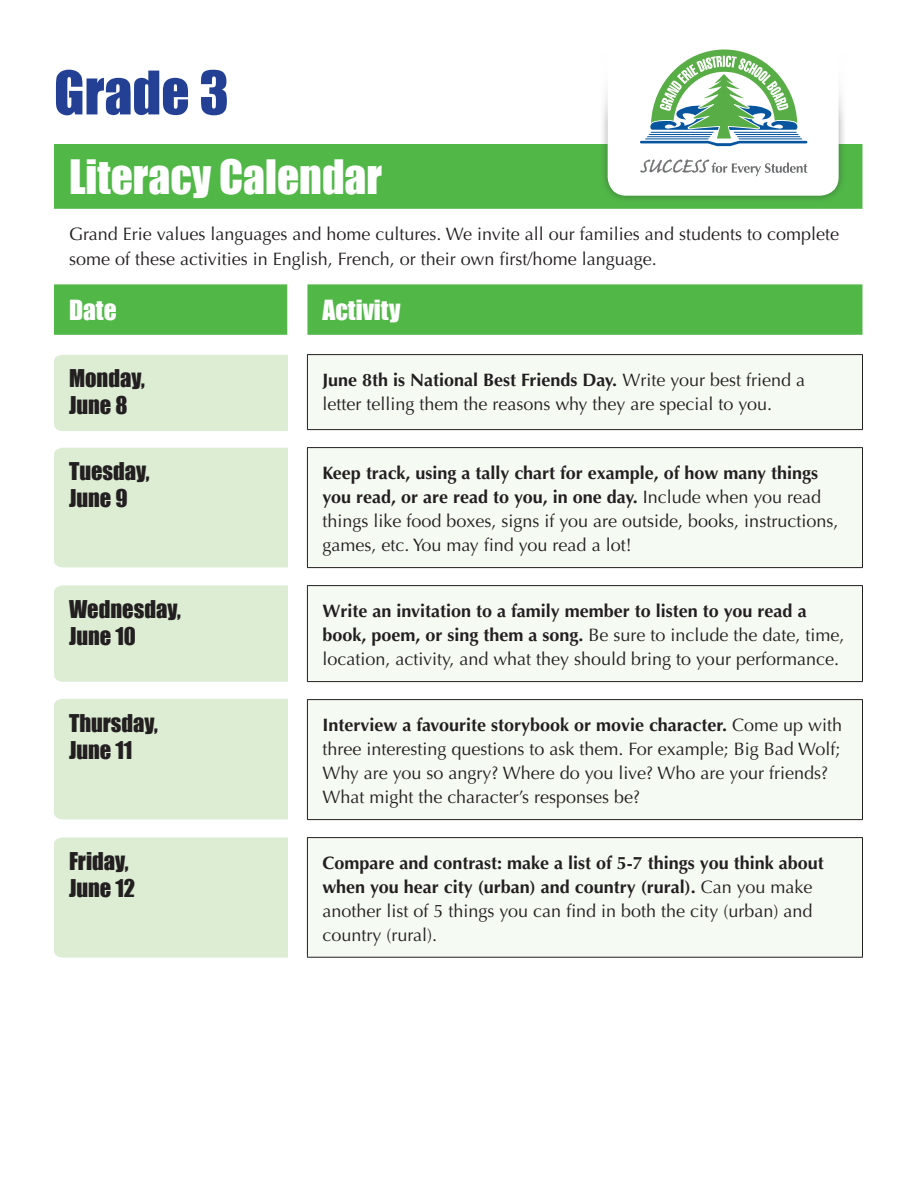
<style>
.page{position:relative;width:918px;height:1188px;background:#fff}
.page>*{position:absolute;margin:0;border:0;box-sizing:border-box;transform-origin:0 0}
.t1{font:55.5px "Impact";color:#234094}
.t2{font:43.5px "Impact";color:#fff}
.t3{font:25.5px "Impact";color:#fff}
.t4{font:22.5px/27px "Impact";color:#231f20}
.t5{font:18px/24px "Optima";color:#231f20}
.t6{font:700 18px/24px "Optima";color:#231f20}
.s1{font-weight:700}
.s2{font-weight:400}
</style>
<div class="page">
<div style="left:54px;top:355px;width:234px;height:76px;background:#dcedd4"></div>
<div style="left:54px;top:448px;width:234px;height:119px;background:#dcedd4"></div>
<div style="left:54px;top:585px;width:234px;height:97px;background:#dcedd4"></div>
<div style="left:54px;top:699px;width:234px;height:120px;background:#dcedd4"></div>
<div style="left:54px;top:837px;width:234px;height:121px;background:#dcedd4"></div>
<svg style="left:54px;top:144px;width:808px;height:191px;fill:#51b848"></svg>
<svg style="left:307px;top:355px;width:555px;height:602px;fill:#f5faf2"></svg>
<hr style="left:307px;top:355px;width:1px;height:74px;background:#231f20">
<hr style="left:307px;top:585px;width:556px;height:1px;background:#231f20">
<hr style="left:307px;top:586px;width:1px;height:95px;background:#231f20">
<hr style="left:862px;top:586px;width:1px;height:95px;background:#231f20">
<hr style="left:307px;top:681px;width:556px;height:1px;background:#231f20">
<hr style="left:307px;top:699px;width:556px;height:1px;background:#231f20">
<hr style="left:307px;top:700px;width:1px;height:119px;background:#231f20">
<hr style="left:862px;top:700px;width:1px;height:119px;background:#231f20">
<hr style="left:307px;top:819px;width:556px;height:1px;background:#231f20">
<hr style="left:307px;top:837px;width:556px;height:1px;background:#231f20">
<hr style="left:307px;top:838px;width:1px;height:119px;background:#231f20">
<hr style="left:862px;top:838px;width:1px;height:119px;background:#231f20">
<hr style="left:307px;top:957px;width:556px;height:1px;background:#231f20">
<hr style="left:307px;top:354px;width:556px;height:1px;background:#231f20">
<hr style="left:862px;top:355px;width:1px;height:74px;background:#231f20">
<hr style="left:307px;top:429px;width:556px;height:1px;background:#231f20">
<hr style="left:307px;top:448px;width:1px;height:119px;background:#231f20">
<hr style="left:862px;top:448px;width:1px;height:119px;background:#231f20">
<hr style="left:307px;top:567px;width:556px;height:1px;background:#231f20">
<hr style="left:307px;top:447px;width:556px;height:1px;background:#231f20">
<div style="left:599px;top:0;width:248px;height:204px;background:#231f20;opacity:.4"></div>
<svg style="left:608px;top:122px;width:231px;height:74px"></svg>
<div style="left:586px;top:0;width:272px;height:122px;background:#fff"></div>
<svg style="left:640px;top:50px;width:167px;height:96px"></svg>
<svg style="left:640px;top:159px;width:167px;height:17px"></svg>
<h1 class="t1" style="left:54px;top:50px;width:176px">Grade 3</h1>
<h2 class="t2" style="left:69px;top:143px;width:315px">Literacy Calendar</h2>
<p class="t5" style="left:69px;top:222px;width:772px;line-height:24.6px">Grand Erie values languages and home cultures. We invite all our families and students to complete some of these activities in English, French, or their own first/home language.</p>
<h3 class="t3" style="left:69px;top:290px;width:49px">Date</h3>
<h3 class="t3" style="left:322px;top:290px;width:80px">Activity</h3>
<p class="t4" style="left:69px;top:364px;width:77px">Monday,<br>June 8</p>
<p class="t5" style="left:322px;top:368px;width:484px"><span class="s1">June 8th is National Best Friends Day.</span> Write your best friend a letter telling them the reasons why they are special to you.</p>
<p class="t4" style="left:69px;top:457px;width:82px">Tuesday,<br>June 9</p>
<p class="t5" style="left:322px;top:461px;width:517px"><span class="s1">Keep track, using a tally chart for example, of how many things you read, or are read to you, in one day.</span> Include when you read things like food boxes, signs if you are outside, books, instructions, games, etc. You may find you read a lot!</p>
<p class="t4" style="left:69px;top:595px;width:113px">Wednesday,<br>June 10</p>
<p class="t5" style="left:322px;top:599px;width:524px"><span class="s1">Write an invitation to a family member to listen to you read a book, poem, or sing them a song.</span> Be sure to include the date, time, location, activity, and what they should bring to your performance.</p>
<p class="t4" style="left:69px;top:709px;width:91px">Thursday,<br>June 11</p>
<p class="t5" style="left:322px;top:713px;width:521px"><span class="s1">Interview a favourite storybook or movie character.</span> Come up with three interesting questions to ask them. For example; Big Bad Wolf; Why are you so angry? Where do you live? Who are your friends?<br>What might the character’s responses be?</p>
<p class="t4" style="left:69px;top:847px;width:68px">Friday,<br>June 12</p>
<p class="t6" style="left:322px;top:851px;width:503px">Compare and contrast: make a list of 5-7 things you think about when you hear city (urban) and country (rural). <span class="s2">Can you make another list of 5 things you can find in both the city (urban) and country (rural).</span></p>
</div>
